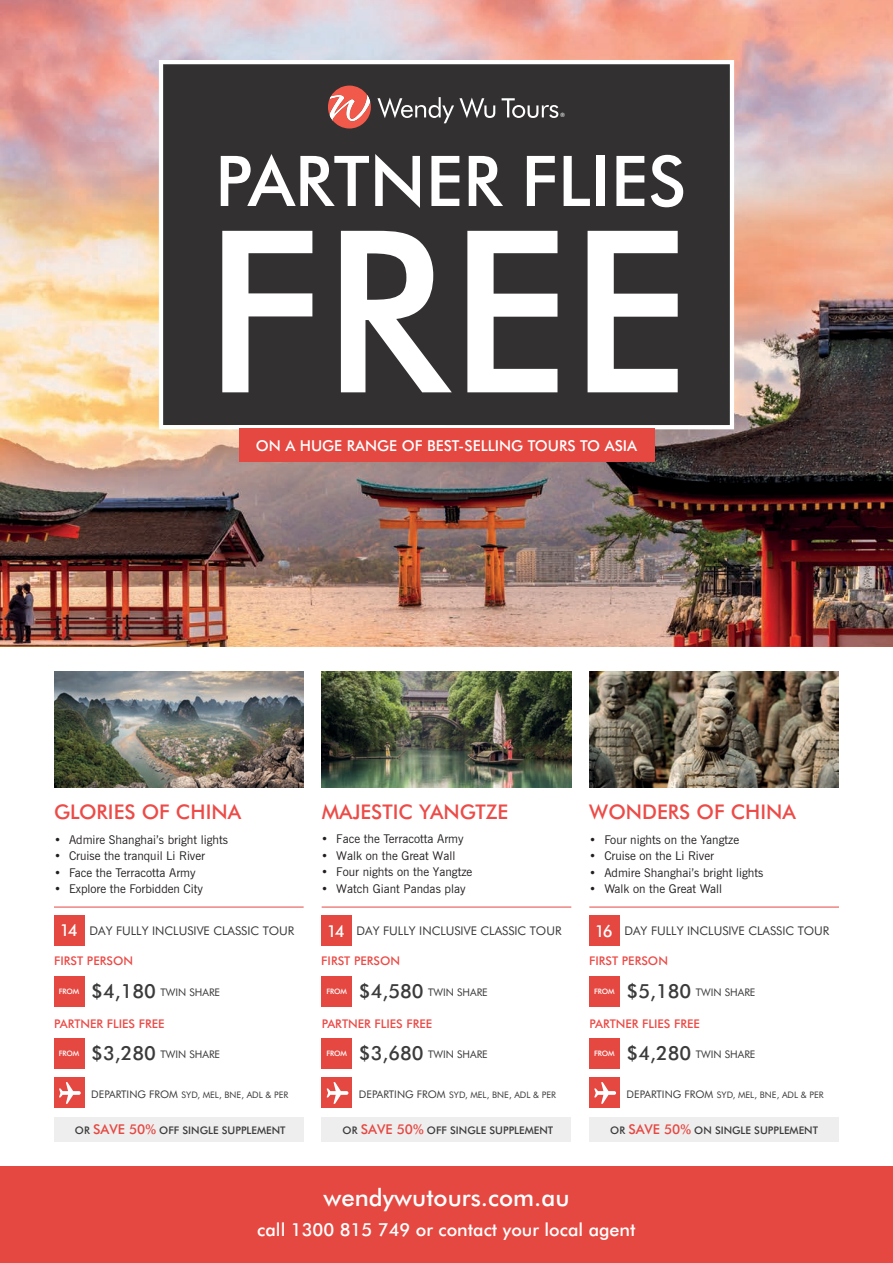
<style>
.page{position:relative;width:893px;height:1263px;background:#fff}
.page>*{position:absolute;margin:0;border:0;box-sizing:border-box;transform-origin:0 0}
.t1{font:500 225.9px "Futura BT";color:#fff}
.t2{font:500 70.05px "Futura BT";color:#fff}
.t3{font:500 24px "Futura BT";color:#fff}
.t4{font:500 20.25px "Futura BT";color:#ec4b47}
.t5{font:500 19.5px "Futura BT";color:#3c3b3c}
.t6{font:500 18px "Futura BT";color:#fff}
.t7{font:500 15px "Futura BT";color:#fff}
.t8{font:12px "News Gothic BT";color:#231f20}
.t9{font:12px "Futura BT";color:#3c3b3c}
.t10{font:500 12px "Futura BT";color:#ec4b47}
.t11{font:500 10.5px "Futura BT";color:#3c3b3c}
.t12{font:10.5px "Futura BT";color:#3c3b3c}
.t13{font:9px "Futura BT";color:#3c3b3c}
.t14{font:500 7.5px "Futura BT";letter-spacing:-.02em;color:#fff}
.t15{font:500 6px "Futura BT";color:#fff}
.s1{font-weight:500;font-size:16.5px;color:#fff}
.s2{font-size:10.5px}
.s3{font-size:13.5px;color:#e54841}
</style>
<div class="page">
<img style="left:54px;top:672px;width:250px;height:116px">
<img style="left:589px;top:672px;width:250px;height:116px">
<img style="left:322px;top:672px;width:249px;height:116px">
<img style="left:0;top:0;width:893px;height:646px">
<div style="left:159px;top:60px;width:575px;height:369px;background:#323031"></div>
<svg style="left:377px;top:97px;width:118px;height:26px;background:#5b595a"></svg>
<svg style="left:502px;top:98px;width:56px;height:20px"></svg>
<svg style="left:328px;top:86px;width:43px;height:43px;background:#c76d64"></svg>
<div style="left:239px;top:429px;width:415px;height:33px;background:#e54841"></div>
<div style="left:0;top:1166px;width:893px;height:97px;background:#e54841"></div>
<hr style="left:54px;top:907px;width:250px;height:1px;background:#e54841">
<div style="left:54px;top:1117px;width:250px;height:24px;background:#eeeeef"></div>
<div style="left:54px;top:915px;width:30px;height:30px;background:#e54841"></div>
<div style="left:54px;top:976px;width:30px;height:30px;background:#e54841"></div>
<div style="left:54px;top:1038px;width:30px;height:30px;background:#e54841"></div>
<div style="left:54px;top:1078px;width:30px;height:30px;background:#e54841"></div>
<svg style="left:59px;top:1082px;width:22px;height:22px"></svg>
<hr style="left:322px;top:907px;width:249px;height:1px;background:#e54841">
<div style="left:322px;top:1117px;width:249px;height:24px;background:#eeeeef"></div>
<div style="left:322px;top:915px;width:30px;height:30px;background:#e54841"></div>
<div style="left:322px;top:976px;width:30px;height:30px;background:#e54841"></div>
<div style="left:322px;top:1038px;width:30px;height:30px;background:#e54841"></div>
<div style="left:322px;top:1078px;width:30px;height:30px;background:#e54841"></div>
<svg style="left:327px;top:1082px;width:21px;height:22px"></svg>
<hr style="left:589px;top:907px;width:250px;height:1px;background:#e54841">
<div style="left:589px;top:1117px;width:250px;height:24px;background:#eeeeef"></div>
<div style="left:589px;top:915px;width:30px;height:30px;background:#e54841"></div>
<div style="left:589px;top:976px;width:30px;height:30px;background:#e54841"></div>
<div style="left:589px;top:1038px;width:30px;height:30px;background:#e54841"></div>
<div style="left:589px;top:1078px;width:30px;height:30px;background:#e54841"></div>
<svg style="left:594px;top:1082px;width:22px;height:22px"></svg>
<p class="t15" style="left:560px;top:112px;width:6px">®</p>
<h2 class="t2" style="left:215px;top:139px;width:473px">PARTNER FLIES</h2>
<h1 class="t1" style="left:204px;top:175px;width:487px">FREE</h1>
<p class="t7" style="left:256px;top:437px;width:383px">ON A HUGE RANGE OF BEST-SELLING TOURS TO ASIA</p>
<h3 class="t4" style="left:54px;top:799px;width:189px">GLORIES OF CHINA</h3>
<p class="t8" style="left:54px;top:832px;width:176px">• Admire Shanghai’s bright lights</p>
<p class="t8" style="left:54px;top:849px;width:153px">• Cruise the tranquil Li River</p>
<p class="t8" style="left:54px;top:865px;width:143px">• Face the Terracotta Army</p>
<p class="t8" style="left:54px;top:882px;width:150px">• Explore the Forbidden City</p>
<h3 class="t4" style="left:322px;top:799px;width:188px">MAJESTIC YANGTZE</h3>
<p class="t8" style="left:321px;top:832px;width:144px">• Face the Terracotta Army</p>
<p class="t8" style="left:321px;top:848px;width:136px">• Walk on the Great Wall</p>
<p class="t8" style="left:321px;top:865px;width:153px">• Four nights on the Yangtze</p>
<p class="t8" style="left:321px;top:881px;width:146px">• Watch Giant Pandas play</p>
<h3 class="t4" style="left:589px;top:799px;width:208px">WONDERS OF CHINA</h3>
<p class="t8" style="left:589px;top:832px;width:151px">• Four nights on the Yangtze</p>
<p class="t8" style="left:589px;top:849px;width:126px">• Cruise on the Li River</p>
<p class="t8" style="left:589px;top:865px;width:176px">• Admire Shanghai’s bright lights</p>
<p class="t8" style="left:589px;top:882px;width:134px">• Walk on the Great Wall</p>
<p class="t9" style="left:60px;top:923px;width:236px"><span class="s1">14</span> DAY FULLY INCLUSIVE CLASSIC TOUR</p>
<p class="t10" style="left:54px;top:954px;width:80px">FIRST PERSON</p>
<p class="t9" style="left:327px;top:923px;width:236px"><span class="s1">14</span> DAY FULLY INCLUSIVE CLASSIC TOUR</p>
<p class="t10" style="left:321px;top:954px;width:80px">FIRST PERSON</p>
<p class="t9" style="left:595px;top:923px;width:236px"><span class="s1">16</span> DAY FULLY INCLUSIVE CLASSIC TOUR</p>
<p class="t10" style="left:589px;top:954px;width:80px">FIRST PERSON</p>
<p class="t14" style="left:59px;top:987px;width:22px">FROM</p>
<h3 class="t5" style="left:91px;top:979px;width:66px">$4,180</h3>
<p class="t12" style="left:161px;top:986px;width:61px">TWIN SHARE</p>
<p class="t14" style="left:326px;top:987px;width:22px">FROM</p>
<h3 class="t5" style="left:359px;top:979px;width:66px">$4,580</h3>
<p class="t12" style="left:428px;top:986px;width:61px">TWIN SHARE</p>
<p class="t14" style="left:594px;top:987px;width:22px">FROM</p>
<h3 class="t5" style="left:627px;top:979px;width:66px">$5,180</h3>
<p class="t12" style="left:696px;top:986px;width:61px">TWIN SHARE</p>
<p class="t10" style="left:54px;top:1016px;width:112px">PARTNER FLIES FREE</p>
<p class="t10" style="left:322px;top:1016px;width:112px">PARTNER FLIES FREE</p>
<p class="t10" style="left:589px;top:1016px;width:112px">PARTNER FLIES FREE</p>
<p class="t14" style="left:59px;top:1049px;width:22px">FROM</p>
<h3 class="t5" style="left:91px;top:1041px;width:66px">$3,280</h3>
<p class="t12" style="left:161px;top:1047px;width:61px">TWIN SHARE</p>
<p class="t14" style="left:326px;top:1049px;width:22px">FROM</p>
<h3 class="t5" style="left:359px;top:1041px;width:66px">$3,680</h3>
<p class="t12" style="left:428px;top:1047px;width:61px">TWIN SHARE</p>
<p class="t14" style="left:594px;top:1049px;width:22px">FROM</p>
<h3 class="t5" style="left:627px;top:1041px;width:66px">$4,280</h3>
<p class="t12" style="left:696px;top:1047px;width:61px">TWIN SHARE</p>
<p class="t13" style="left:91px;top:1089px;width:199px"><span class="s2">DEPARTING FROM</span> SYD, MEL, BNE, ADL &amp; PER</p>
<p class="t13" style="left:359px;top:1089px;width:199px"><span class="s2">DEPARTING FROM</span> SYD, MEL, BNE, ADL &amp; PER</p>
<p class="t13" style="left:627px;top:1089px;width:199px"><span class="s2">DEPARTING FROM</span> SYD, MEL, BNE, ADL &amp; PER</p>
<p class="t11" style="left:75px;top:1124px;width:212px">OR <span class="s3">SAVE 50%</span> OFF SINGLE SUPPLEMENT</p>
<p class="t11" style="left:343px;top:1124px;width:212px">OR <span class="s3">SAVE 50%</span> OFF SINGLE SUPPLEMENT</p>
<p class="t11" style="left:610px;top:1124px;width:209px">OR <span class="s3">SAVE 50%</span> ON SINGLE SUPPLEMENT</p>
<h3 class="t3" style="left:323px;top:1183px;width:247px">wendywutours.com.au</h3>
<h3 class="t6" style="left:257px;top:1219px;width:380px">call 1300 815 749 or contact your local agent</h3>
</div>
